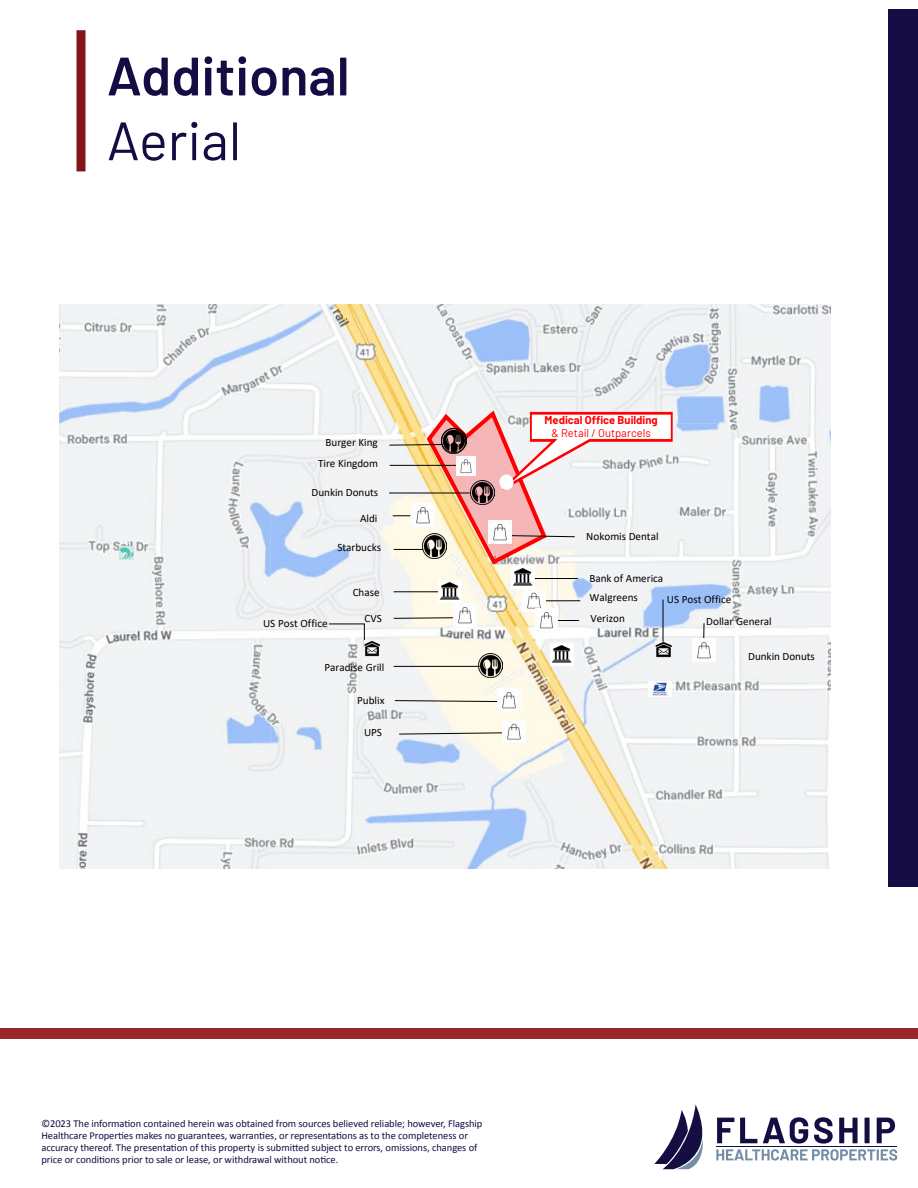
<style>
.page{position:relative;width:918px;height:1188px;background:#fff}
.page>*{position:absolute;margin:0;border:0;box-sizing:border-box;transform-origin:0 0}
.t1{font:600 54px "Barlow";color:#140c42}
.t2{font:54px "Barlow";color:#140c42}
.t3{font:11.1px "Calibri";color:#000}
.t4{font:700 11.1px/13.4px "Barlow";color:#f00;text-align:center}
.t5{font:10.5px/12px "Calibri";letter-spacing:-.005em;color:#140c42}
.s1{font-weight:400}
</style>
<div class="page">
<svg style="left:654px;top:1104px;width:49px;height:65px"></svg>
<svg style="left:716px;top:1117px;width:181px;height:44px"></svg>
<div style="left:889px;top:10px;width:29px;height:877px;background:#140c42"></div>
<div style="left:0;top:1028px;width:918px;height:11px;background:#9a262b"></div>
<svg style="left:59px;top:309px;width:770px;height:560px"></svg>
<img style="left:119px;top:546px;width:14px;height:14px">
<img style="left:649px;top:682px;width:22px;height:14px">
<img style="left:281px;top:309px;width:81px;height:34px">
<svg style="left:298px;top:309px;width:51px;height:17px"></svg>
<img style="left:551px;top:643px;width:22px;height:22px">
<img style="left:656px;top:642px;width:15px;height:16px">
<hr style="left:663px;top:600px;width:1px;height:42px;background:#000">
<svg style="left:703px;top:622px;width:2px;height:17px"></svg>
<img style="left:693px;top:639px;width:22px;height:23px">
<hr style="left:394px;top:591px;width:45px;height:1px;background:#000">
<svg style="left:393px;top:617px;width:61px;height:2px"></svg>
<img style="left:438px;top:580px;width:23px;height:22px">
<img style="left:454px;top:604px;width:22px;height:23px">
<svg style="left:389px;top:404px;width:285px;height:167px"></svg>
<hr style="left:529px;top:578px;width:49px;height:1px;background:#000">
<hr style="left:539px;top:600px;width:41px;height:1px;background:#000">
<svg style="left:558px;top:620px;width:21px;height:1px"></svg>
<hr style="left:394px;top:666px;width:86px;height:1px;background:#000">
<svg style="left:394px;top:700px;width:104px;height:2px"></svg>
<svg style="left:398px;top:732px;width:105px;height:3px"></svg>
<img style="left:498px;top:689px;width:23px;height:22px">
<img style="left:503px;top:720px;width:22px;height:23px">
<img style="left:478px;top:653px;width:25px;height:25px">
<img style="left:489px;top:521px;width:23px;height:22px">
<img style="left:512px;top:566px;width:22px;height:22px">
<img style="left:523px;top:589px;width:23px;height:23px">
<img style="left:535px;top:608px;width:23px;height:23px">
<svg style="left:328px;top:623px;width:37px;height:25px"></svg>
<img style="left:365px;top:640px;width:15px;height:16px">
<div style="left:76px;top:30px;width:10px;height:141px;background:#84141a"></div>
<p class="t1" style="left:107px;top:36px;width:244px">Additional</p>
<p class="t2" style="left:107px;top:102px;width:136px">Aerial</p>
<p class="t3" style="left:325px;top:435px;width:54px">Burger King</p>
<p class="t3" style="left:312px;top:484px;width:68px">Dunkin Donuts</p>
<p class="t3" style="left:318px;top:456px;width:62px">Tire Kingdom</p>
<p class="t3" style="left:360px;top:511px;width:19px">Aldi</p>
<p class="t3" style="left:337px;top:540px;width:45px">Starbucks</p>
<p class="t3" style="left:263px;top:616px;width:66px">US Post Office</p>
<p class="t3" style="left:353px;top:584px;width:29px">Chase</p>
<p class="t3" style="left:365px;top:610px;width:19px">CVS</p>
<p class="t3" style="left:324px;top:659px;width:61px">Paradise Grill</p>
<p class="t3" style="left:357px;top:693px;width:29px">Publix</p>
<p class="t3" style="left:364px;top:725px;width:19px">UPS</p>
<p class="t4" style="left:545px;top:412px;width:115px">Medical Office Building <span class="s1">&amp; Retail / Outparcels</span></p>
<p class="t3" style="left:586px;top:529px;width:74px">Nokomis Dental</p>
<p class="t3" style="left:589px;top:571px;width:75px">Bank of America</p>
<p class="t3" style="left:590px;top:590px;width:50px">Walgreens</p>
<p class="t3" style="left:667px;top:592px;width:66px">US Post Office</p>
<p class="t3" style="left:591px;top:611px;width:36px">Verizon</p>
<p class="t3" style="left:706px;top:614px;width:67px">Dollar General</p>
<p class="t3" style="left:748px;top:649px;width:68px">Dunkin Donuts</p>
<p class="t5" style="left:41px;top:1117px;width:443px">©2023 The information contained herein was obtained from sources believed reliable; however, Flagship Healthcare Properties makes no guarantees, warranties, or representations as to the completeness or accuracy thereof. The presentation of this property is submitted subject to errors, omissions, changes of price or conditions prior to sale or lease, or withdrawal without notice.</p>
</div>
